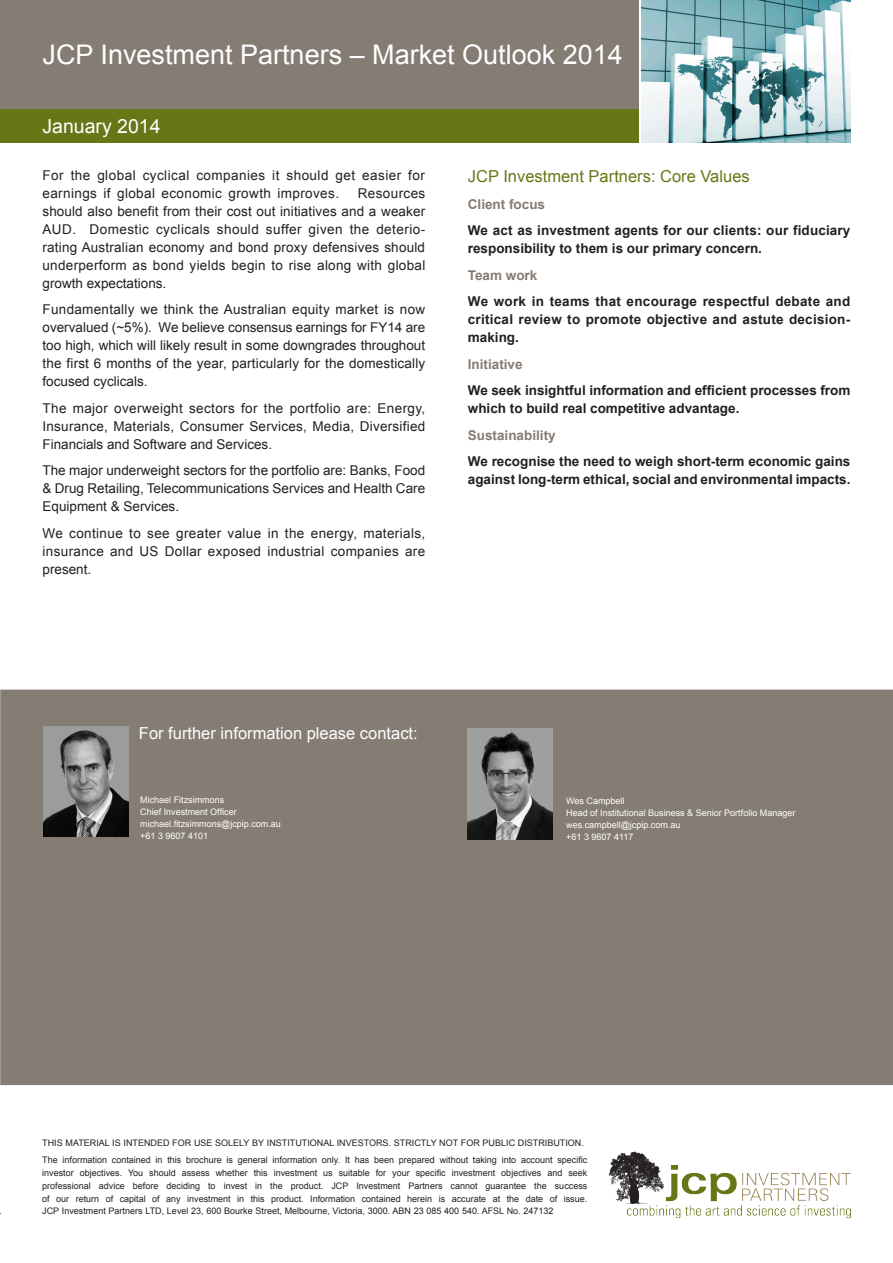
<style>
.page{position:relative;width:893px;height:1263px;background:#fff}
.page>*{position:absolute;margin:0;border:0;box-sizing:border-box;transform-origin:0 0}
.t1{font:27px "Arial";color:#fff}
.t2{font:19.5px "Arial";color:#fff}
.t3{font:16.5px "Arial";color:#fff}
.body{font:16.5px "Arial";color:#677717}
.body-2{font:13.5px/18px "Arial";letter-spacing:.02em;color:#231f20;text-align:justify}
.body-3{font:700 13.5px/18px "Arial";color:#231f20}
.body-4{font:700 13.5px "Arial";color:#857c74}
.t4{font:9px/12.8px "Arial";color:#231f20}
.t5{font:9px/12px "Arial";color:#fff}
</style>
<div class="page">
<div style="left:0;top:0;width:639px;height:109px;background:#857c74"></div>
<div style="left:0;top:109px;width:639px;height:33px;background:#677717"></div>
<img style="left:641px;top:0;width:209px;height:142px">
<img style="left:608px;top:1151px;width:243px;height:68px">
<div style="left:0;top:690px;width:893px;height:395px;background:#857c74"></div>
<img style="left:468px;top:729px;width:85px;height:111px">
<div style="left:566px;top:772px;width:277px;height:68px;background:#857c74"></div>
<div style="left:140px;top:770px;width:154px;height:69px;background:#857c74"></div>
<div style="left:139px;top:727px;width:285px;height:28px;background:#857c74"></div>
<img style="left:43px;top:726px;width:85px;height:110px">
<h1 class="t1" style="left:43px;top:37px;width:582px">JCP Investment Partners – Market Outlook 2014</h1>
<h2 class="t2" style="left:43px;top:113px;width:120px">January 2014</h2>
<p class="body-2" style="left:43px;top:166px;width:384px">For the global cyclical companies it should get easier for earnings if global economic growth improves.</p>
<p class="body-2" style="left:43px;top:184px;width:384px;text-indent:315px">Resources should also benefit from their cost out initiatives and a weaker AUD. Domestic cyclicals should suffer given the deterio&shy;rating Australian economy and bond proxy defensives should underperform as bond yields begin to rise along with global growth expectations.</p>
<p class="body-2" style="left:43px;top:301px;width:384px">Fundamentally we think the Australian equity market is now overvalued (~5%). We believe consensus earnings for FY14 are too high, which will likely result in some downgrades throughout the first 6 months of the year, particularly for the domestically focused cyclicals.</p>
<p class="body-2" style="left:43px;top:399px;width:384px">The major overweight sectors for the portfolio are: Energy, Insurance, Materials, Consumer Services, Media, Diversified Financials and Software and Services.</p>
<p class="body-2" style="left:43px;top:462px;width:384px">The major underweight sectors for the portfolio are: Banks, Food &amp; Drug Retailing, Telecommunications Services and Health Care Equipment &amp; Services.</p>
<p class="body-2" style="left:43px;top:524px;width:384px">We continue to see greater value in the energy, materials, insurance and US Dollar exposed industrial companies are present.</p>
<p class="body" style="left:468px;top:165px;width:283px">JCP Investment Partners: Core Values</p>
<p class="body-4" style="left:468px;top:195px;width:79px">Client focus</p>
<p class="body-3" style="left:468px;top:222px;width:384px">We act as investment agents for our clients: our fiduciary responsibility to them is our primary concern.</p>
<p class="body-4" style="left:468px;top:266px;width:71px">Team work</p>
<p class="body-3" style="left:468px;top:293px;width:384px;text-align:justify">We work in teams that encourage respectful debate and critical review to promote objective and astute decision&shy;making.</p>
<p class="body-4" style="left:468px;top:355px;width:56px">Initiative</p>
<p class="body-3" style="left:468px;top:382px;width:384px">We seek insightful information and efficient processes from which to build real competitive advantage.</p>
<p class="body-4" style="left:468px;top:426px;width:89px">Sustainability</p>
<p class="body-3" style="left:468px;top:453px;width:384px">We recognise the need to weigh short-term economic gains against long-term ethical, social and environmental impacts.</p>
<p class="t3" style="left:139px;top:722px;width:280px">For further information please contact:</p>
<p class="t5" style="left:140px;top:794px;width:142px">Michael Fitzsimmons<br>Chief Investment Officer michael.fitzsimmons@jcpip.com.au +61 3 9607 4101</p>
<p class="t5" style="left:566px;top:795px;width:231px">Wes Campbell<br>Head of Institutional Business &amp; Senior Portfolio Manager wes.campbell@jcpip.com.au<br>+61 3 9607 4117</p>
<p class="t4" style="left:42px;top:1135px;width:547px;line-height:17px">THIS MATERIAL IS INTENDED FOR USE SOLELY BY INSTITUTIONAL INVESTORS. STRICTLY NOT FOR PUBLIC DISTRIBUTION.<br>The information contained in this brochure is general information only. It has been prepared without taking into account specific</p>
<p class="t4" style="left:42px;top:1167px;width:547px;text-align:justify">investor objectives. You should assess whether this investment us suitable for your specific investment objectives and seek professional advice before deciding to invest in the product. JCP Investment Partners cannot guarantee the success of our return of capital of any investment in this product. Information contained herein is accurate at the date of issue.<br>JCP Investment Partners LTD, Level 23, 600 Bourke Street, Melbourne, Victoria, 3000. ABN 23 085 400 540. AFSL No. 247132</p>
</div>
